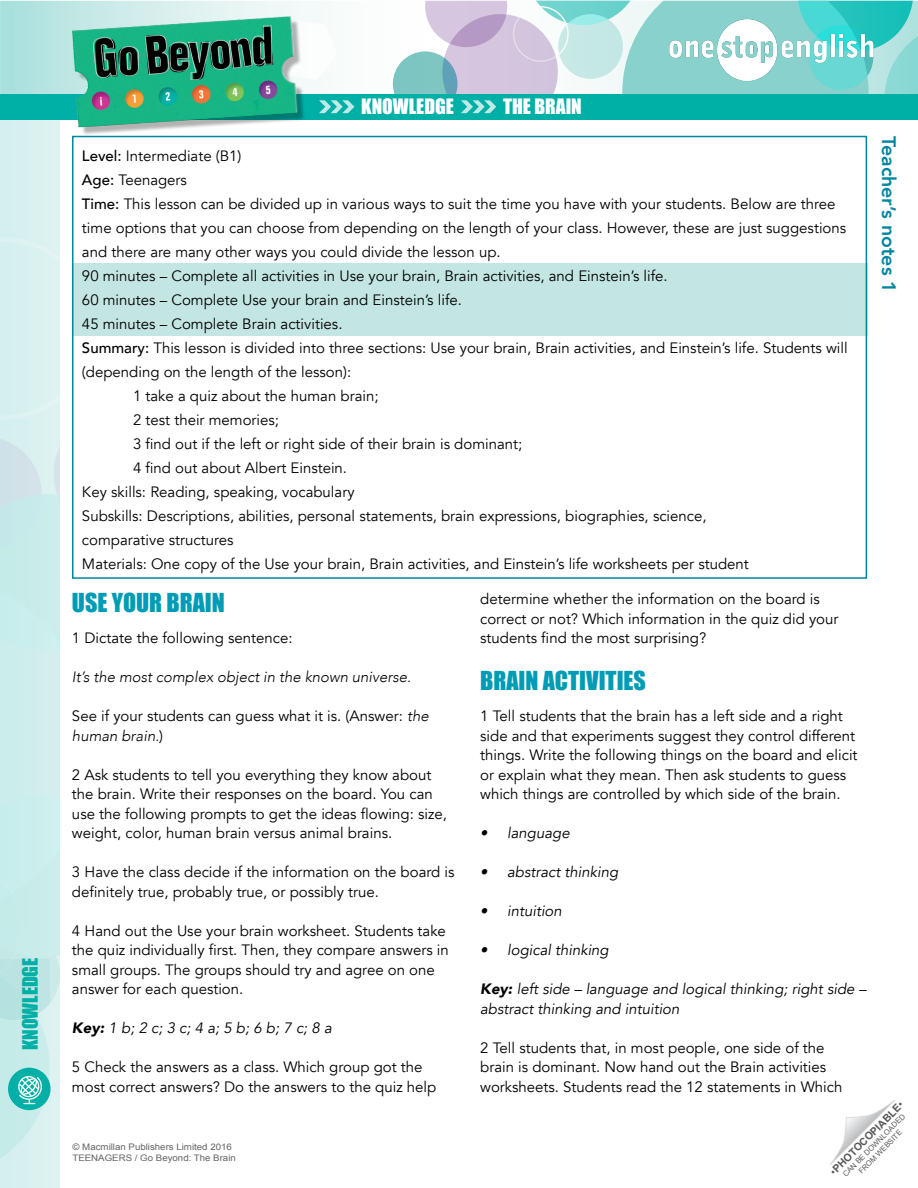
<style>
.page{position:relative;width:918px;height:1188px;background:#fff}
.page>*{position:absolute;margin:0;border:0;box-sizing:border-box;transform-origin:0 0}
.t1{font:24px "Impact";color:#009cb5}
.t2{font:19.5px "Impact";color:#fff}
.t3{font:800 19.5px "Avenir";color:#0086a3}
.t4{font:19.5px "Impact";color:#00afa5}
.t5{font:15px/19.5px "Avenir";color:#000}
.t6{font:italic 15px/19.5px "Avenir";color:#000}
.t7{font:italic 300 15px "Avenir";color:#000}
.t8{font:700 10.5px "Arial";color:#58595b}
.t9{font:9px/10.8px "Arial";color:#636466;scale:1.08 1}
.t10{font:7.5px/9px "Arial";color:#58595b;text-align:center}
.s1{font-weight:500}
.s2{font-weight:300;font-style:italic}
.s3{font-weight:900}
.s4{font-weight:400}
</style>
<div class="page">
<svg style="left:0;top:1px;width:416px;height:93px"></svg>
<div style="left:393px;top:51px;width:65px;height:65px;background:#7dc5c2;border-radius:50%"></div>
<div style="left:0;top:107px;width:59px;height:1081px;background:#d9f1ef"></div>
<svg style="left:305px;top:20px;width:32px;height:60px"></svg>
<svg style="left:830px;top:1100px;width:65px;height:65px"></svg>
<svg style="left:0;top:252px;width:59px;height:906px"></svg>
<div style="left:0;top:94px;width:918px;height:26px;background:#00afa5"></div>
<svg style="left:319px;top:100px;width:35px;height:13px"></svg>
<svg style="left:425px;top:1px;width:493px;height:113px"></svg>
<div style="left:72px;top:264px;width:795px;height:72px;background:#c3e6e3"></div>
<div style="left:72px;top:136px;width:795px;height:443px;border:2px solid #0086a3"></div>
<img style="left:667px;top:12px;width:209px;height:75px">
<img style="left:72px;top:15px;width:233px;height:121px">
<h2 class="t4" style="left:15px;top:1050px;width:94px;rotate:-90deg">KNOWLEDGE</h2>
<h2 class="t2" style="left:361px;top:91px;width:94px">KNOWLEDGE</h2>
<h2 class="t2" style="left:503px;top:91px;width:80px">THE BRAIN</h2>
<p class="t5" style="left:82px;top:146px;width:161px"><span class="s1">Level:</span> Intermediate (B1)</p>
<p class="t5" style="left:82px;top:170px;width:107px"><span class="s1">Age:</span> Teenagers</p>
<p class="t5" style="left:82px;top:194px;width:755px"><span class="s1">Time:</span> This lesson can be divided up in various ways to suit the time you have with your students. Below are three</p>
<p class="t5" style="left:82px;top:218px;width:766px">time options that you can choose from depending on the length of your class. However, these are just suggestions</p>
<p class="t5" style="left:82px;top:242px;width:420px">and there are many other ways you could divide the lesson up.</p>
<p class="t5" style="left:82px;top:266px;width:587px">90 minutes – Complete all activities in Use your brain, Brain activities, and Einstein’s life.</p>
<p class="t5" style="left:82px;top:290px;width:382px">60 minutes – Complete Use your brain and Einstein’s life.</p>
<p class="t5" style="left:82px;top:314px;width:262px">45 minutes – Complete Brain activities.</p>
<p class="t5" style="left:82px;top:338px;width:767px"><span class="s1">Summary:</span> This lesson is divided into three sections: Use your brain, Brain activities, and Einstein’s life. Students will</p>
<p class="t5" style="left:82px;top:362px;width:271px">(depending on the length of the lesson):</p>
<p class="t5" style="left:133px;top:386px;width:247px">1 take a quiz about the human brain;</p>
<p class="t5" style="left:133px;top:410px;width:148px">2 test their memories;</p>
<p class="t5" style="left:133px;top:434px;width:391px">3 find out if the left or right side of their brain is dominant;</p>
<p class="t5" style="left:133px;top:458px;width:216px">4 find out about Albert Einstein.</p>
<p class="t5" style="left:82px;top:482px;width:274px">Key skills: Reading, speaking, vocabulary</p>
<p class="t5" style="left:82px;top:506px;width:626px">Subskills: Descriptions, abilities, personal statements, brain expressions, biographies, science,</p>
<p class="t5" style="left:82px;top:530px;width:153px">comparative structures</p>
<p class="t5" style="left:82px;top:554px;width:668px">Materials: One copy of the Use your brain, Brain activities, and Einstein’s life worksheets per student</p>
<h1 class="t1" style="left:72px;top:584px;width:154px">USE YOUR BRAIN</h1>
<p class="t5" style="left:72px;top:628px;width:222px">1 Dictate the following sentence:</p>
<p class="t7" style="left:72px;top:668px;width:341px">It’s the most complex object in the known universe.</p>
<p class="t5" style="left:72px;top:706px;width:358px">See if your students can guess what it is. (Answer: <span class="s2">the human brain.</span>)</p>
<p class="t5" style="left:72px;top:765px;width:376px">2 Ask students to tell you everything they know about the brain. Write their responses on the board. You can use the following prompts to get the ideas flowing: size, weight, color, human brain versus animal brains.</p>
<p class="t5" style="left:72px;top:862px;width:384px">3 Have the class decide if the information on the board is definitely true, probably true, or possibly true.</p>
<p class="t5" style="left:72px;top:921px;width:378px">4 Hand out the Use your brain worksheet. Students take the quiz individually first. Then, they compare answers in small groups. The groups should try and agree on one answer for each question.</p>
<p class="t6" style="left:72px;top:1018px;width:261px"><span class="s3">Key:</span> 1 b; 2 c; 3 c; 4 a; 5 b; 6 b; 7 c; 8 a</p>
<p class="t5" style="left:72px;top:1057px;width:366px">5 Check the answers as a class. Which group got the most correct answers? Do the answers to the quiz help</p>
<p class="t5" style="left:480px;top:589px;width:360px">determine whether the information on the board is correct or not? Which information in the quiz did your students find the most surprising?</p>
<h1 class="t1" style="left:480px;top:662px;width:167px">BRAIN ACTIVITIES</h1>
<p class="t5" style="left:480px;top:706px;width:379px">1 Tell students that the brain has a left side and a right side and that experiments suggest they control different things. Write the following things on the board and elicit or explain what they mean. Then ask students to guess which things are controlled by which side of the brain.</p>
<p class="t6" style="left:480px;top:823px;width:91px">• language</p>
<p class="t6" style="left:480px;top:862px;width:140px">• abstract thinking</p>
<p class="t6" style="left:480px;top:901px;width:83px">• intuition</p>
<p class="t6" style="left:480px;top:940px;width:130px">• logical thinking</p>
<p class="t6" style="left:480px;top:979px;width:388px"><span class="s3">Key:</span> left side – language and logical thinking; right side – abstract thinking and intuition</p>
<p class="t5" style="left:480px;top:1038px;width:364px">2 Tell students that, in most people, one side of the brain is dominant. Now hand out the Brain activities worksheets. Students read the 12 statements in Which</p>
<h2 class="t3" style="left:904px;top:136px;width:158px;rotate:90deg">Teacher’s notes 1</h2>
<p class="t9" style="left:73px;top:1142px;width:153px">© Macmillan Publishers Limited 2016<br>TEENAGERS / Go Beyond: The Brain</p>
<p class="t8" style="left:827px;top:1168px;width:100px;rotate:-45deg"><span class="s4">•</span>PHOTOCOPIABLE<span class="s4">•</span></p>
<p class="t10" style="left:841px;top:1172px;width:86px;rotate:-45deg">CAN BE DOWNLOADED<br>FROM WEBSITE</p>
</div>
